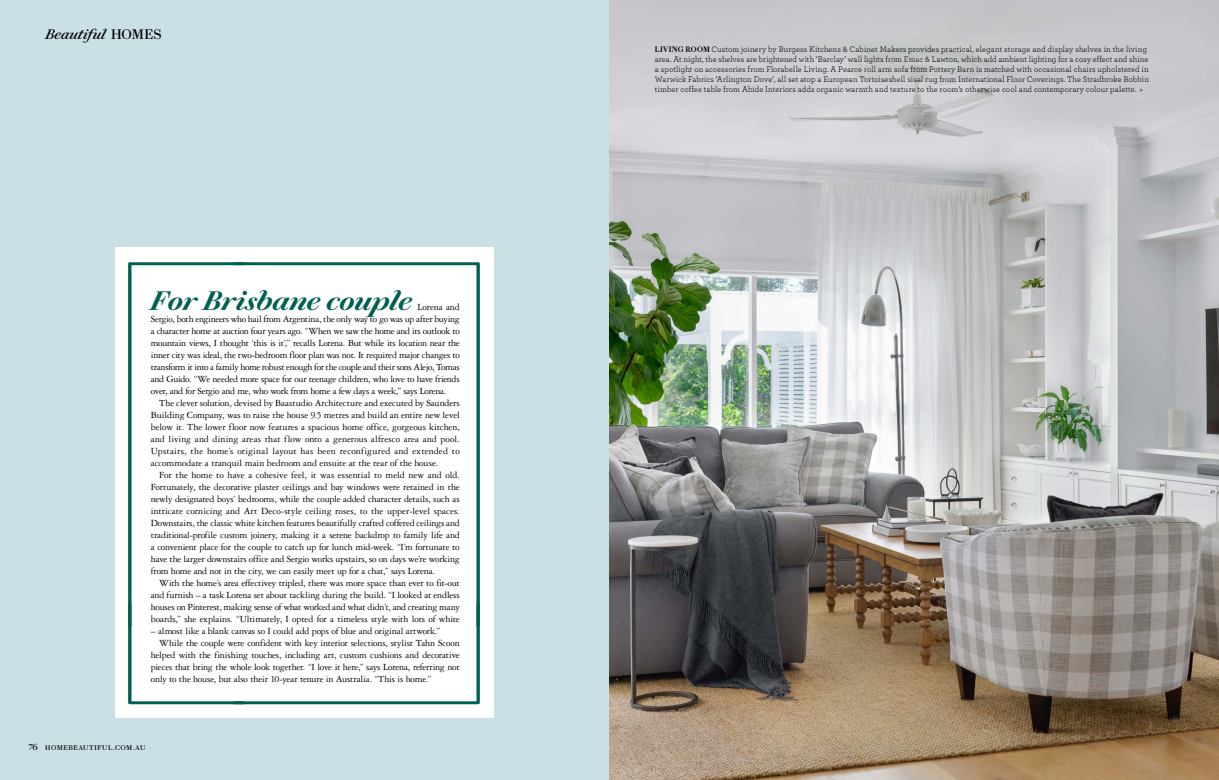
<style>
.page{position:relative;width:1219px;height:780px;background:#fff}
.page>*{position:absolute;margin:0;border:0;box-sizing:border-box;transform-origin:0 0}
.t1{font:italic 700 27px "Chiswick Deck";letter-spacing:-.005em;color:#00604f}
.t2{font:italic 14px "Chiswick Text";color:#000}
.t3{font:10px/12px "Garamond 3 LT Std";letter-spacing:-.015em;color:#000;text-align:justify}
.t4{font:8.5px/10px "Archer";letter-spacing:.01em;color:#000}
.t5{font:7px "Chiswick Text";letter-spacing:.07em;color:#000}
.s1{font-style:normal}
.s2{font-size:9px}
.s3{font-family:"Chiswick Text";font-weight:600;font-size:8px}
.s4{font-family:"Chiswick Text";font-weight:700}
</style>
<div class="page">
<div style="left:0;top:0;width:621px;height:780px;background:#cbe0e5"></div>
<div style="left:115px;top:247px;width:379px;height:470px;background:#fff"></div>
<svg style="left:128px;top:262px;width:105px;height:340px"></svg>
<svg style="left:233px;top:262px;width:247px;height:340px"></svg>
<svg style="left:128px;top:602px;width:352px;height:102px"></svg>
<img style="left:609px;top:0;width:610px;height:780px">
<h2 class="t2" style="left:45px;top:23px;width:118px">Beautiful <span class="s1">HOMES</span></h2>
<h1 class="t1" style="left:151px;top:280px;width:263px">For Brisbane couple</h1>
<p class="t3" style="left:151px;top:300px;width:310px;text-indent:267px">Lorena and Sergio, both engineers who hail from Argentina, the only way to go was up after buying a character home at auction four years ago. “When we saw the home and its outlook to mountain views, I thought ‘this is it’,” recalls Lorena. But while its location near the inner city was ideal, the two-bedroom floor plan was not. It required major changes to transform it into a family home robust enough for the couple and their sons Alejo, Tomas and Guido. “We needed more space for our teenage children, who love to have friends over, and for Sergio and me, who work from home a few days a week,” says Lorena.</p>
<p class="t3" style="left:151px;top:396px;width:311px;text-indent:8px">The clever solution, devised by Baastudio Architecture and executed by Saunders Building Company, was to raise the house 9.5 metres and build an entire new level below it. The lower floor now features a spacious home office, gorgeous kitchen, and living and dining areas that flow onto a generous alfresco area and pool.<br>Upstairs, the home’s original layout has been reconfigured and extended to accommodate a tranquil main bedroom and ensuite at the rear of the house.</p>
<p class="t3" style="left:151px;top:468px;width:311px;text-indent:9px">For the home to have a cohesive feel, it was essential to meld new and old.<br>Fortunately, the decorative plaster ceilings and bay windows were retained in the newly designated boys’ bedrooms, while the couple added character details, such as intricate cornicing and Art Deco-style ceiling roses, to the upper-level spaces.<br>Downstairs, the classic white kitchen features beautifully crafted coffered ceilings and traditional-profile custom joinery, making it a serene backdrop to family life and a convenient place for the couple to catch up for lunch mid-week. “I’m fortunate to have the larger downstairs office and Sergio works upstairs, so on days we’re working from home and not in the city, we can easily meet up for a chat,” says Lorena.</p>
<p class="t3" style="left:151px;top:576px;width:311px;text-indent:8px">With the home’s area effectivey tripled, there was more space than ever to fit-out and furnish – a task Lorena set about tackling during the build. “I looked at endless houses on Pinterest, making sense of what worked and what didn’t, and creating many boards,” she explains. “Ultimately, I opted for a timeless style with lots of white</p>
<p class="t3" style="left:151px;top:624px;width:291px">– almost like a blank canvas so I could add pops of blue and original artwork.”</p>
<p class="t3" style="left:159px;top:636px;width:302px">While the couple were confident with key interior selections, stylist Tahn Scoon</p>
<p class="t3" style="left:151px;top:648px;width:310px">helped with the finishing touches, including art, custom cushions and decorative</p>
<p class="t3" style="left:151px;top:660px;width:310px">pieces that bring the whole look together. “I love it here,” says Lorena, referring not</p>
<p class="t3" style="left:151px;top:672px;width:282px">only to the house, but also their 10-year tenure in Australia. “This is home.”</p>
<p class="t5" style="left:28px;top:742px;width:118px"><span class="s2">76</span> HOMEBEAUTIFUL.COM.AU</p>
<p class="t4" style="left:655px;top:44px;width:496px"><span class="s3">LIVING ROOM</span> Custom joinery by Burgess Kitchens &amp; Cabinet Makers provides practical, elegant storage and display shelves in the living area. At night, the shelves are brightened with ‘Barclay’ wall lights from Emac &amp; Lawton, which add ambient lighting for a cosy effect and shine a spotlight on accessories from Florabelle Living. A Pearce roll arm sofa from Pottery Barn is matched with occasional chairs upholstered in Warwick Fabrics ‘Arlington Dove’, all set atop a European Tortoiseshell sisal rug from International Floor Coverings. The Stradbroke Bobbin timber coffee table from Abide Interiors adds organic warmth and texture to the room’s otherwise cool and contemporary colour palette. <span class="s4">&gt;</span></p>
</div>
